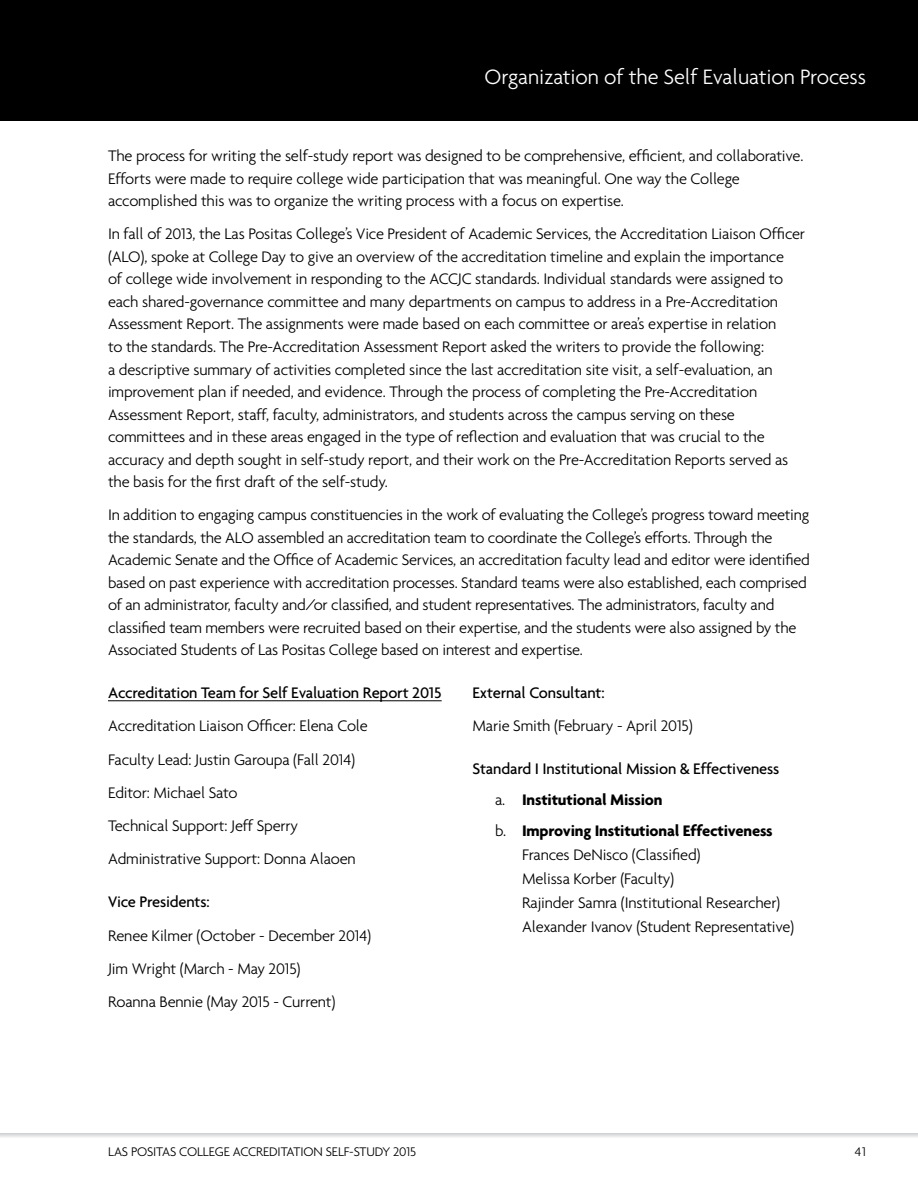
<style>
.page{position:relative;width:918px;height:1188px;background:#fff}
.page>*{position:absolute;margin:0;border:0;box-sizing:border-box;transform-origin:0 0}
.t1{font:300 22.5px "Agenda";letter-spacing:-.005em;color:#fff}
.t2{font:300 16.5px/22.5px "Agenda";letter-spacing:-.01em;color:#000}
.t3{font:700 16.5px/30.8px "Agenda";letter-spacing:-.01em;color:#000}
.t4{font:500 16.5px "Agenda";letter-spacing:-.01em;color:#000}
.t5{font:300 13.5px "Agenda";letter-spacing:-.01em;color:#000}
.s1{font-weight:500}
.s2{font-weight:300}
</style>
<div class="page">
<div style="left:0;top:0;width:918px;height:122px;background:#000"></div>
<svg style="left:0;top:1133px;width:918px;height:4px"></svg>
<hr style="left:108px;top:701px;width:334px;height:1px;background:#000">
<h1 class="t1" style="left:485px;top:63px;width:383px">Organization of the Self Evaluation Process</h1>
<p class="t2" style="left:108px;top:144px;width:697px">The process for writing the self-study report was designed to be comprehensive, efficient, and collaborative.<br>Efforts were made to require college wide participation that was meaningful. One way the College accomplished this was to organize the writing process with a focus on expertise.</p>
<p class="t2" style="left:108px;top:223px;width:699px">In fall of 2013, the Las Positas College’s Vice President of Academic Services, the Accreditation Liaison Officer (ALO), spoke at College Day to give an overview of the accreditation timeline and explain the importance<br>of college wide involvement in responding to the ACCJC standards. Individual standards were assigned to each shared-governance committee and many departments on campus to address in a Pre-Accreditation Assessment Report. The assignments were made based on each committee or area’s expertise in relation<br>to the standards. The Pre-Accreditation Assessment Report asked the writers to provide the following:<br>a descriptive summary of activities completed since the last accreditation site visit, a self-evaluation, an improvement plan if needed, and evidence. Through the process of completing the Pre-Accreditation Assessment Report, staff, faculty, administrators, and students across the campus serving on these committees and in these areas engaged in the type of reflection and evaluation that was crucial to the accuracy and depth sought in self-study report, and their work on the Pre-Accreditation Reports served as the basis for the first draft of the self-study.</p>
<p class="t2" style="left:108px;top:504px;width:704px">In addition to engaging campus constituencies in the work of evaluating the College’s progress toward meeting the standards, the ALO assembled an accreditation team to coordinate the College’s efforts. Through the Academic Senate and the Office of Academic Services, an accreditation faculty lead and editor were identified based on past experience with accreditation processes. Standard teams were also established, each comprised of an administrator, faculty and/or classified, and student representatives. The administrators, faculty and classified team members were recruited based on their expertise, and the students were also assigned by the Associated Students of Las Positas College based on interest and expertise.</p>
<p class="t4" style="left:108px;top:683px;width:335px">Accreditation Team for Self Evaluation Report 2015</p>
<p class="t2" style="left:108px;top:709px;width:261px;line-height:33.3px">Accreditation Liaison Officer: Elena Cole Faculty Lead: Justin Garoupa (Fall 2014)<br>Editor: Michael Sato<br>Technical Support: Jeff Sperry Administrative Support: Donna Alaoen</p>
<p class="t4" style="left:108px;top:892px;width:103px">Vice Presidents:</p>
<p class="t2" style="left:108px;top:918px;width:265px;line-height:33.3px">Renee Kilmer (October - December 2014)<br>Jim Wright (March - May 2015)<br>Roanna Bennie (May 2015 - Current)</p>
<p class="t4" style="left:473px;top:683px;width:134px">External Consultant:</p>
<p class="t2" style="left:473px;top:714px;width:222px">Marie Smith (February - April 2015)</p>
<p class="t3" style="left:495px;top:753px;width:286px;text-indent:-23px"><span class="s1">Standard I Institutional Mission &amp; Effectiveness </span><span class="s2">a.</span> Institutional Mission<br><span class="s2">b.</span> Improving Institutional Effectiveness</p>
<p class="t2" style="left:522px;top:842px;width:274px;line-height:24px">Frances DeNisco (Classified)<br>Melissa Korber (Faculty)<br>Rajinder Samra (Institutional Researcher)<br>Alexander Ivanov (Student Representative)</p>
<p class="t5" style="left:108px;top:1144px;width:310px">LAS POSITAS COLLEGE ACCREDITATION SELF-STUDY 2015</p>
<p class="t5" style="left:855px;top:1144px;width:13px">41</p>
</div>
